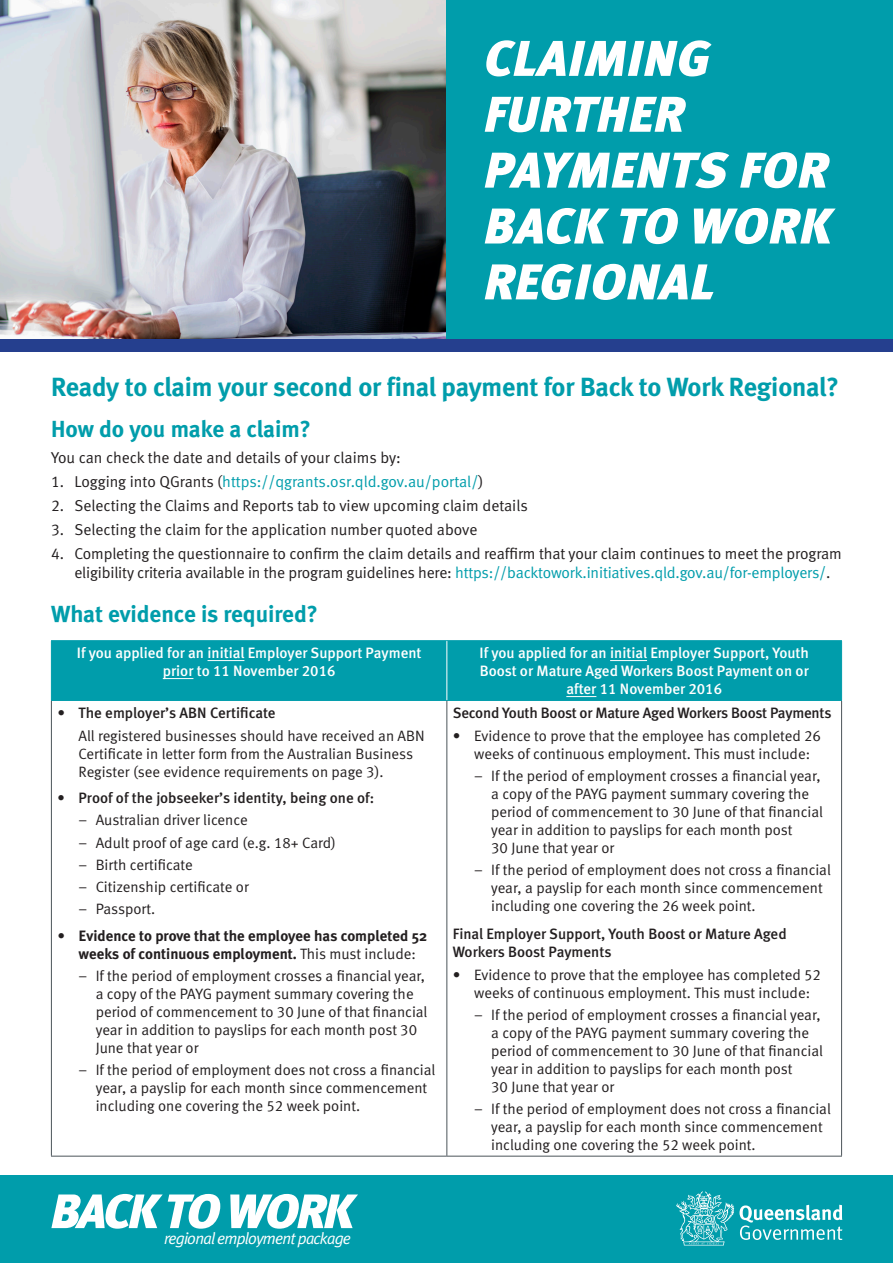
<style>
.page{position:relative;width:893px;height:1263px;background:#fff}
.page>*{position:absolute;margin:0;border:0;box-sizing:border-box;transform-origin:0 0}
._02_Heading{font:italic 900 50.1px/55.8px "Meta OT";letter-spacing:.01em;color:#fff}
._01_Body{font:26.25px "Meta Bold CELF";letter-spacing:-.01em;color:#009dab}
.Body_text{font:23.25px "Meta Bold CELF";color:#009dab}
._01_Body-2{font:23.25px "Meta Bold CELF";letter-spacing:-.005em;color:#009dab}
.t1{font:italic 16.35px "Meta Plus Normal";letter-spacing:-.05em;color:#fff}
._01_Body-3{font:15.75px/18.9px "Meta Normal LF";letter-spacing:-.005em;color:#231f20}
._01_Body-4{font:15.75px "Meta Normal LF";color:#009dab}
.Body_text-2{font:15px/18px "Meta Normal LF";color:#231f20}
.Body_text-3{font:15px/18px "Meta Medium LF";letter-spacing:-.005em;color:#231f20}
.Body_text-4{font:15px/18px "Meta Medium LF";color:#fff;text-align:center}
.Body_text-5{font:700 15px/18px "Meta Plus";color:#231f20}
.s1{color:#231f20}
.s2{color:#009dab}
.s3{font-family:"Meta Normal LF"}
.s4{font-family:"Meta Normal LF";font-weight:400}
</style>
<div class="page">
<div style="left:0;top:1176px;width:893px;height:87px;background:#009dab"></div>
<svg style="left:51px;top:1194px;width:169px;height:35px"></svg>
<svg style="left:230px;top:1194px;width:128px;height:35px"></svg>
<svg style="left:676px;top:1191px;width:166px;height:54px"></svg>
<img style="left:0;top:0;width:446px;height:339px">
<div style="left:446px;top:0;width:447px;height:339px;background:#009dab"></div>
<div style="left:0;top:339px;width:893px;height:13px;background:#253f8e"></div>
<div style="left:52px;top:641px;width:789px;height:59px;background:#009dab"></div>
<hr style="left:51px;top:640px;width:396px;height:1px;background:#009dab">
<hr style="left:51px;top:641px;width:1px;height:59px;background:#009dab">
<hr style="left:447px;top:640px;width:395px;height:1px;background:#009dab">
<hr style="left:841px;top:641px;width:1px;height:59px;background:#009dab">
<hr style="left:51px;top:700px;width:396px;height:1px;background:#009dab">
<hr style="left:447px;top:700px;width:395px;height:1px;background:#009dab">
<hr style="left:446px;top:641px;width:1px;height:59px;background:#fff">
<hr style="left:51px;top:701px;width:1px;height:455px;background:#4c545a">
<hr style="left:446px;top:701px;width:1px;height:455px;background:#4c545a">
<hr style="left:841px;top:701px;width:1px;height:455px;background:#4c545a">
<hr style="left:51px;top:1156px;width:396px;height:1px;background:#4c545a">
<hr style="left:447px;top:1156px;width:395px;height:1px;background:#4c545a">
<hr style="left:208px;top:660px;width:36px;height:1px;background:#fff">
<hr style="left:163px;top:678px;width:30px;height:1px;background:#fff">
<hr style="left:610px;top:660px;width:37px;height:1px;background:#fff">
<hr style="left:566px;top:696px;width:30px;height:1px;background:#fff">
<p class="_02_Heading" style="left:484px;top:33px;width:348px">CLAIMING<br>FURTHER<br>PAYMENTS FOR<br>BACK TO WORK<br>REGIONAL</p>
<p class="_01_Body" style="left:51px;top:371px;width:789px">Ready to claim your second or final payment for Back to Work Regional?</p>
<p class="_01_Body-2" style="left:51px;top:414px;width:261px">How do you make a claim?</p>
<p class="_01_Body-3" style="left:51px;top:448px;width:351px">You can check the date and details of your claims by:</p>
<p class="_01_Body-4" style="left:51px;top:473px;width:434px"><span class="s1">1. Logging into QGrants (</span>https://qgrants.osr.qld.gov.au/portal/<span class="s1">)</span></p>
<p class="_01_Body-3" style="left:51px;top:496px;width:478px">2. Selecting the Claims and Reports tab to view upcoming claim details</p>
<p class="_01_Body-3" style="left:51px;top:520px;width:428px">3. Selecting the claim for the application number quoted above</p>
<p class="_01_Body-3" style="left:74px;top:544px;width:769px;text-indent:-23px">4. Completing the questionnaire to confirm the claim details and reaffirm that your claim continues to meet the program eligibility criteria available in the program guidelines here: <span class="s2">https://backtowork.initiatives.qld.gov.au/for-employers/</span>.</p>
<p class="Body_text" style="left:51px;top:599px;width:268px">What evidence is required?</p>
<p class="Body_text-4" style="left:77px;top:644px;width:346px">If you applied for an initial Employer Support Payment prior to 11 November 2016</p>
<p class="Body_text-4" style="left:479px;top:644px;width:331px">If you applied for an initial Employer Support, Youth<br>Boost or Mature Aged Workers Boost Payment on or after 11 November 2016</p>
<p class="Body_text-3" style="left:57px;top:704px;width:220px"><span class="s3">•</span> The employer’s ABN Certificate</p>
<p class="Body_text-2" style="left:79px;top:726px;width:348px">All registered businesses should have received an ABN<br>Certificate in letter form from the Australian Business<br>Register (see evidence requirements on page 3).</p>
<p class="Body_text-3" style="left:57px;top:789px;width:318px">• Proof of the jobseeker’s identity, being one of:</p>
<p class="Body_text-2" style="left:79px;top:811px;width:171px">– Australian driver licence</p>
<p class="Body_text-2" style="left:79px;top:833px;width:259px">– Adult proof of age card (e.g. 18+ Card)</p>
<p class="Body_text-2" style="left:79px;top:855px;width:116px">– Birth certificate</p>
<p class="Body_text-2" style="left:79px;top:878px;width:172px">– Citizenship certificate or</p>
<p class="Body_text-2" style="left:79px;top:900px;width:78px">– Passport.</p>
<p class="Body_text-5" style="left:79px;top:927px;width:350px;text-indent:-21px"><span class="s4">•</span> Evidence to prove that the employee has completed 52 weeks of continuous employment. <span class="s4">This must include:</span></p>
<p class="Body_text-2" style="left:96px;top:967px;width:333px;text-indent:-17px">– If the period of employment crosses a financial year, a copy of the PAYG payment summary covering the period of commencement to 30 June of that financial year in addition to payslips for each month post 30<br>June that year or</p>
<p class="Body_text-2" style="left:96px;top:1061px;width:341px;text-indent:-17px">– If the period of employment does not cross a financial year, a payslip for each month since commencement including one covering the 52 week point.</p>
<p class="Body_text-3" style="left:453px;top:704px;width:380px">Second Youth Boost or Mature Aged Workers Boost Payments</p>
<p class="Body_text-2" style="left:474px;top:726px;width:348px;text-indent:-21px">• Evidence to prove that the employee has completed 26 weeks of continuous employment. This must include:</p>
<p class="Body_text-2" style="left:491px;top:766px;width:333px;text-indent:-17px">– If the period of employment crosses a financial year, a copy of the PAYG payment summary covering the period of commencement to 30 June of that financial year in addition to payslips for each month post<br>30 June that year or</p>
<p class="Body_text-2" style="left:491px;top:861px;width:341px;text-indent:-17px">– If the period of employment does not cross a financial year, a payslip for each month since commencement including one covering the 26 week point.</p>
<p class="Body_text-3" style="left:453px;top:925px;width:335px">Final Employer Support, Youth Boost or Mature Aged<br>Workers Boost Payments</p>
<p class="Body_text-2" style="left:474px;top:965px;width:348px;text-indent:-21px">• Evidence to prove that the employee has completed 52 weeks of continuous employment. This must include:</p>
<p class="Body_text-2" style="left:491px;top:1005px;width:333px;text-indent:-17px">– If the period of employment crosses a financial year, a copy of the PAYG payment summary covering the period of commencement to 30 June of that financial year in addition to payslips for each month post<br>30 June that year or</p>
<p class="Body_text-2" style="left:491px;top:1100px;width:341px;text-indent:-17px">– If the period of employment does not cross a financial year, a payslip for each month since commencement including one covering the 52 week point.</p>
<p class="t1" style="left:164px;top:1228px;width:189px">regional employment package</p>
</div>
